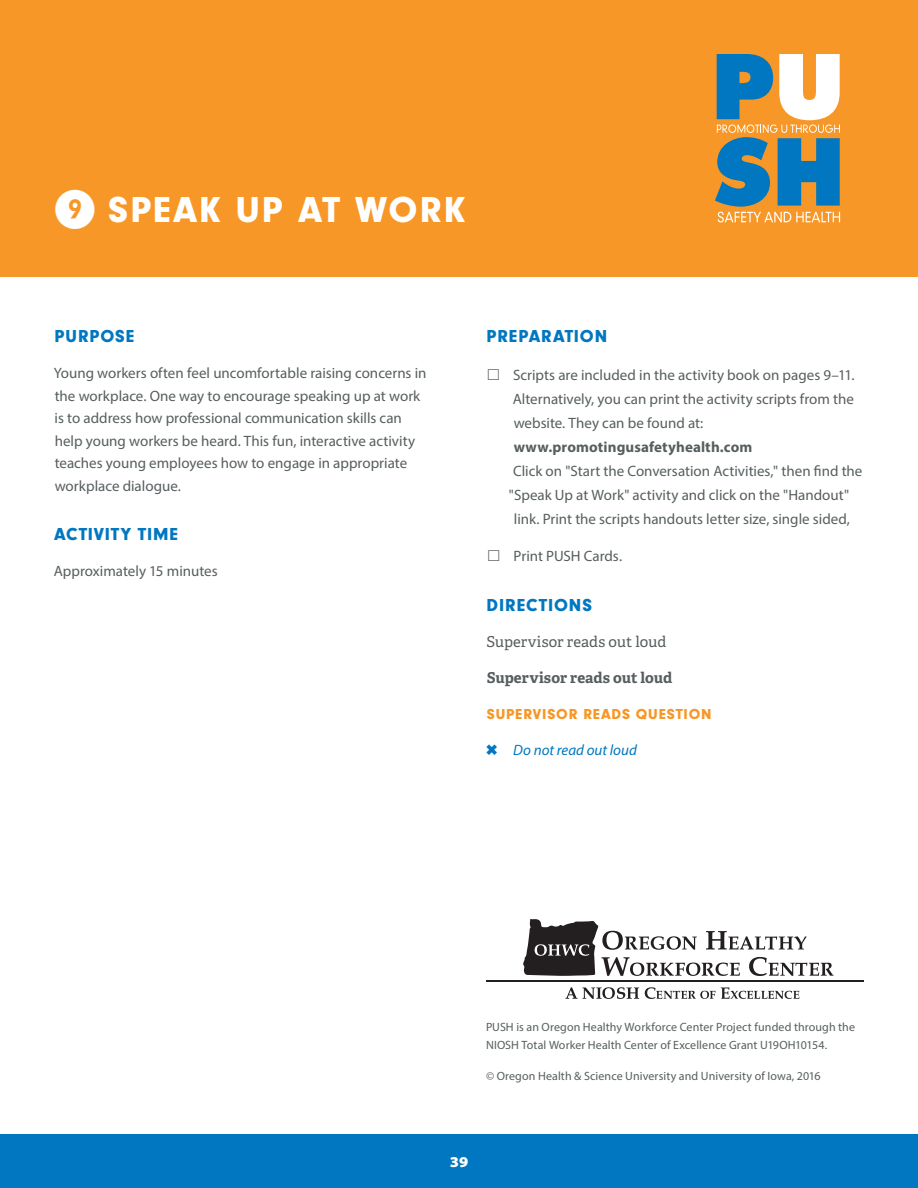
<style>
.page{position:relative;width:918px;height:1188px;background:#fff}
.page>*{position:absolute;margin:0;border:0;box-sizing:border-box;transform-origin:0 0}
.t1{font:900 37.5px "Neuzeit Gro";letter-spacing:.055em;color:#fff}
.t2{font:900 18px "Neuzeit Gro";letter-spacing:.045em;color:#0077c0}
.BODY{font:15px/22.5px "Myriad Pro";color:#575e5f}
.t3{font:700 15px "Myriad Pro";letter-spacing:.005em;color:#575e5f}
.QUESTION_1{font:900 15px "Neuzeit Gro";letter-spacing:.06em;color:#f79727}
.BULLET_1{font:15px "Adelle";letter-spacing:-.005em;color:#575e5f}
.BULLET_1-2{font:700 15px "Adelle";color:#575e5f}
.t4{font:italic 15px "Myriad Pro";color:#0077c0}
.t5{font:900 semi-expanded 15px "Myriad Pro";color:#fff}
.BODY-2{font:12px/18px "Myriad Pro";letter-spacing:.005em;color:#575e5f}
.s1{font-family:"Lato";font-weight:600}
</style>
<div class="page">
<div style="left:0;top:1134px;width:918px;height:54px;background:#0077c0"></div>
<div style="left:0;top:0;width:918px;height:276px;background:#f79727"></div>
<svg style="left:715px;top:54px;width:125px;height:168px"></svg>
<svg style="left:565px;top:987px;width:74px;height:12px"></svg>
<svg style="left:645px;top:987px;width:154px;height:12px"></svg>
<hr style="left:486px;top:981px;width:378px;height:1px;background:#231f20">
<svg style="left:523px;top:919px;width:311px;height:57px"></svg>
<p class="t1" style="left:54px;top:189px;width:413px"><span class="s1">❾</span> SPEAK UP AT WORK</p>
<h1 class="t2" style="left:55px;top:326px;width:81px">PURPOSE</h1>
<p class="BODY" style="left:54px;top:362px;width:374px">Young workers often feel uncomfortable raising concerns in the workplace. One way to encourage speaking up at work is to address how professional communication skills can help young workers be heard. This fun, interactive activity teaches young employees how to engage in appropriate workplace dialogue.</p>
<h1 class="t2" style="left:54px;top:523px;width:125px">ACTIVITY TIME</h1>
<p class="BODY" style="left:54px;top:559px;width:165px">Approximately 15 minutes</p>
<h1 class="t2" style="left:487px;top:326px;width:122px">PREPARATION</h1>
<p class="BODY" style="left:513px;top:363px;width:343px">Scripts are included in the activity book on pages 9–11.</p>
<p class="BODY" style="left:513px;top:387px;width:343px">Alternatively, you can print the activity scripts from the</p>
<p class="BODY" style="left:514px;top:411px;width:191px">website. They can be found at:</p>
<p class="t3" style="left:514px;top:437px;width:240px">www.promotingusafetyhealth.com</p>
<p class="BODY" style="left:513px;top:459px;width:351px">Click on "Start the Conversation Activities," then find the</p>
<p class="BODY" style="left:509px;top:483px;width:342px">"Speak Up at Work" activity and click on the "Handout"</p>
<p class="BODY" style="left:514px;top:507px;width:338px">link. Print the scripts handouts letter size, single sided,</p>
<p class="BODY" style="left:514px;top:545px;width:110px">Print PUSH Cards.</p>
<h1 class="t2" style="left:487px;top:595px;width:107px">DIRECTIONS</h1>
<p class="BULLET_1" style="left:486px;top:631px;width:182px">Supervisor reads out loud</p>
<p class="BULLET_1-2" style="left:487px;top:667px;width:187px">Supervisor reads out loud</p>
<p class="QUESTION_1" style="left:487px;top:706px;width:226px">SUPERVISOR READS QUESTION</p>
<p class="t4" style="left:486px;top:741px;width:152px">✖ Do not read out loud</p>
<p class="BODY-2" style="left:486px;top:1017px;width:371px">PUSH is an Oregon Healthy Workforce Center Project funded through the<br>NIOSH Total Worker Health Center of Excellence Grant U19OH10154.</p>
<p class="BODY-2" style="left:486px;top:1067px;width:336px">© Oregon Health &amp; Science University and University of Iowa, 2016</p>
<p class="t5" style="left:450px;top:1153px;width:20px">39</p>
</div>
